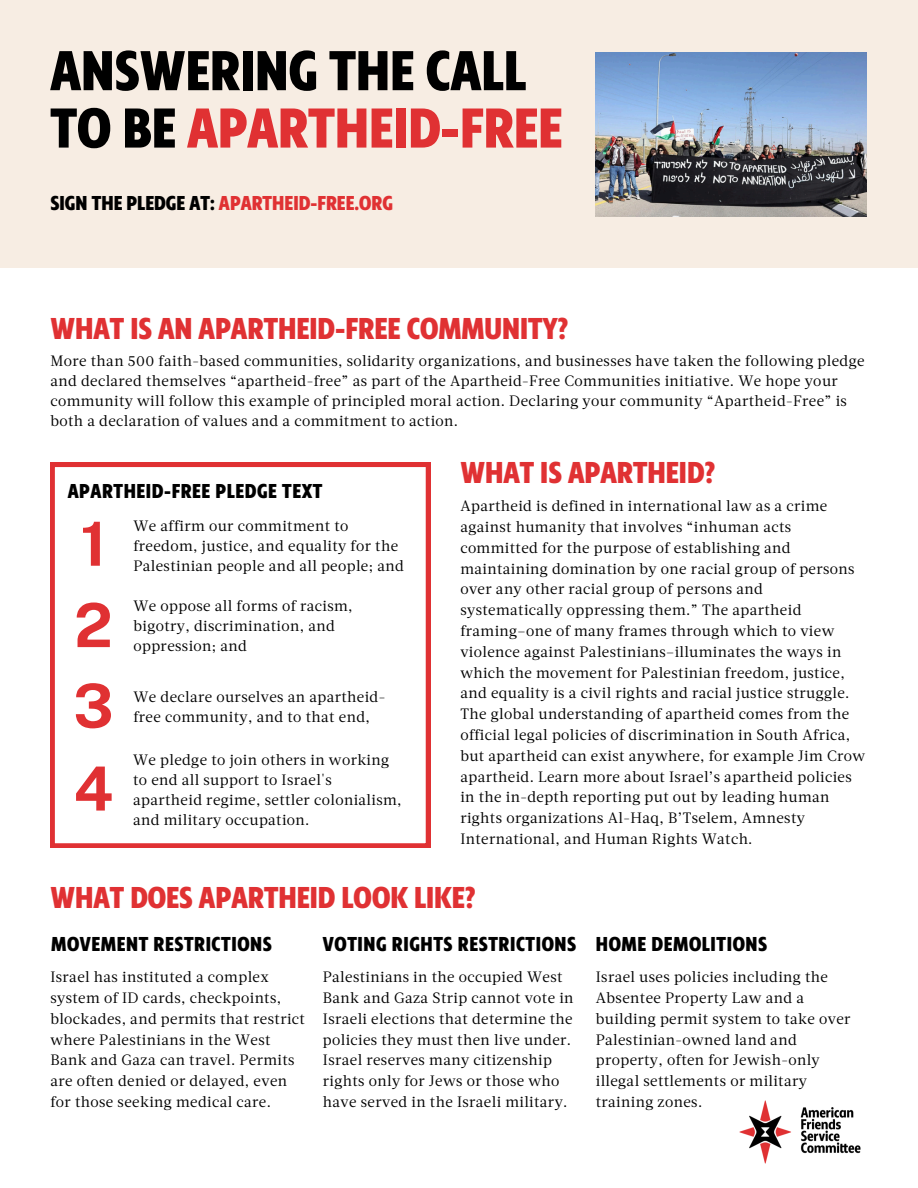
<style>
.page{position:relative;width:918px;height:1188px;background:#fff}
.page>*{position:absolute;margin:0;border:0;box-sizing:border-box;transform-origin:0 0}
.t1{font:700 60.9px "Public Sans";color:#e03133}
.t2{font:900 58.5px/57.3px "Bonnie Condensed";color:#000}
.t3{font:900 31.5px "Bonnie Condensed";color:#e03133}
.t4{font:900 21px "Bonnie Condensed";letter-spacing:.03em;color:#000}
.t5{font:900 21px "Bonnie Condensed";letter-spacing:.005em;color:#e03133}
.t6{font:15px/20.9px "Acta";letter-spacing:.025em;color:#000}
.s1{color:#e03133}
.s2{color:#000}
</style>
<div class="page">
<div style="left:0;top:0;width:918px;height:267px;background:#f7ede3"></div>
<img style="left:739px;top:1100px;width:122px;height:64px">
<svg style="left:50px;top:463px;width:380px;height:384px"></svg>
<img style="left:596px;top:52px;width:271px;height:165px">
<h1 class="t2" style="left:50px;top:44px;width:514px">ANSWERING THE CALL<br>TO BE <span class="s1">APARTHEID-FREE</span></h1>
<p class="t5" style="left:50px;top:194px;width:344px"><span class="s2">SIGN THE PLEDGE AT:</span> APARTHEID-FREE.ORG</p>
<p class="t3" style="left:50px;top:314px;width:519px">WHAT IS AN APARTHEID-FREE COMMUNITY?</p>
<p class="t6" style="left:50px;top:350px;width:816px;line-height:20px">More than 500 faith-based communities, solidarity organizations, and businesses have taken the following pledge and declared themselves “apartheid-free” as part of the Apartheid-Free Communities initiative. We hope your community will follow this example of principled moral action. Declaring your community “Apartheid-Free” is both a declaration of values and a commitment to action.</p>
<p class="t4" style="left:68px;top:481px;width:256px">APARTHEID-FREE PLEDGE TEXT</p>
<p class="t1" style="left:80px;top:508px;width:28px">1</p>
<p class="t1" style="left:74px;top:589px;width:40px">2</p>
<p class="t1" style="left:73px;top:670px;width:42px">3</p>
<p class="t1" style="left:73px;top:753px;width:41px">4</p>
<h2 class="t6" style="left:133px;top:515px;width:272px;line-height:20px">We affirm our commitment to freedom, justice, and equality for the<br>Palestinian people and all people; and</h2>
<p class="t6" style="left:133px;top:595px;width:221px;line-height:20px">We oppose all forms of racism, bigotry, discrimination, and oppression; and</p>
<p class="t6" style="left:133px;top:686px;width:253px;line-height:20px">We declare ourselves an apartheid&shy;free community, and to that end,</p>
<p class="t6" style="left:133px;top:749px;width:270px;line-height:20px">We pledge to join others in working to end all support to Israel's apartheid regime, settler colonialism, and military occupation.</p>
<p class="t3" style="left:460px;top:458px;width:256px">WHAT IS APARTHEID?</p>
<p class="t6" style="left:460px;top:495px;width:406px">Apartheid is defined in international law as a crime against humanity that involves “inhuman acts committed for the purpose of establishing and maintaining domination by one racial group of persons over any other racial group of persons and systematically oppressing them.” The apartheid framing–one of many frames through which to view violence against Palestinians–illuminates the ways in which the movement for Palestinian freedom, justice, and equality is a civil rights and racial justice struggle.<br>The global understanding of apartheid comes from the official legal policies of discrimination in South Africa, but apartheid can exist anywhere, for example Jim Crow apartheid. Learn more about Israel’s apartheid policies in the in-depth reporting put out by leading human rights organizations Al-Haq, B’Tselem, Amnesty International, and Human Rights Watch.</p>
<p class="t3" style="left:50px;top:883px;width:427px">WHAT DOES APARTHEID LOOK LIKE?</p>
<h2 class="t4" style="left:51px;top:934px;width:222px">MOVEMENT RESTRICTIONS</h2>
<p class="t6" style="left:50px;top:966px;width:256px">Israel has instituted a complex system of ID cards, checkpoints, blockades, and permits that restrict where Palestinians in the West Bank and Gaza can travel. Permits are often denied or delayed, even for those seeking medical care.</p>
<p class="t4" style="left:323px;top:934px;width:255px">VOTING RIGHTS RESTRICTIONS</p>
<p class="t6" style="left:323px;top:966px;width:252px">Palestinians in the occupied West Bank and Gaza Strip cannot vote in Israeli elections that determine the policies they must then live under.<br>Israel reserves many citizenship rights only for Jews or those who have served in the Israeli military.</p>
<h2 class="t4" style="left:596px;top:934px;width:173px">HOME DEMOLITIONS</h2>
<p class="t6" style="left:596px;top:966px;width:256px">Israel uses policies including the<br>Absentee Property Law and a building permit system to take over<br>Palestinian-owned land and property, often for Jewish-only illegal settlements or military training zones.</p>
</div>
